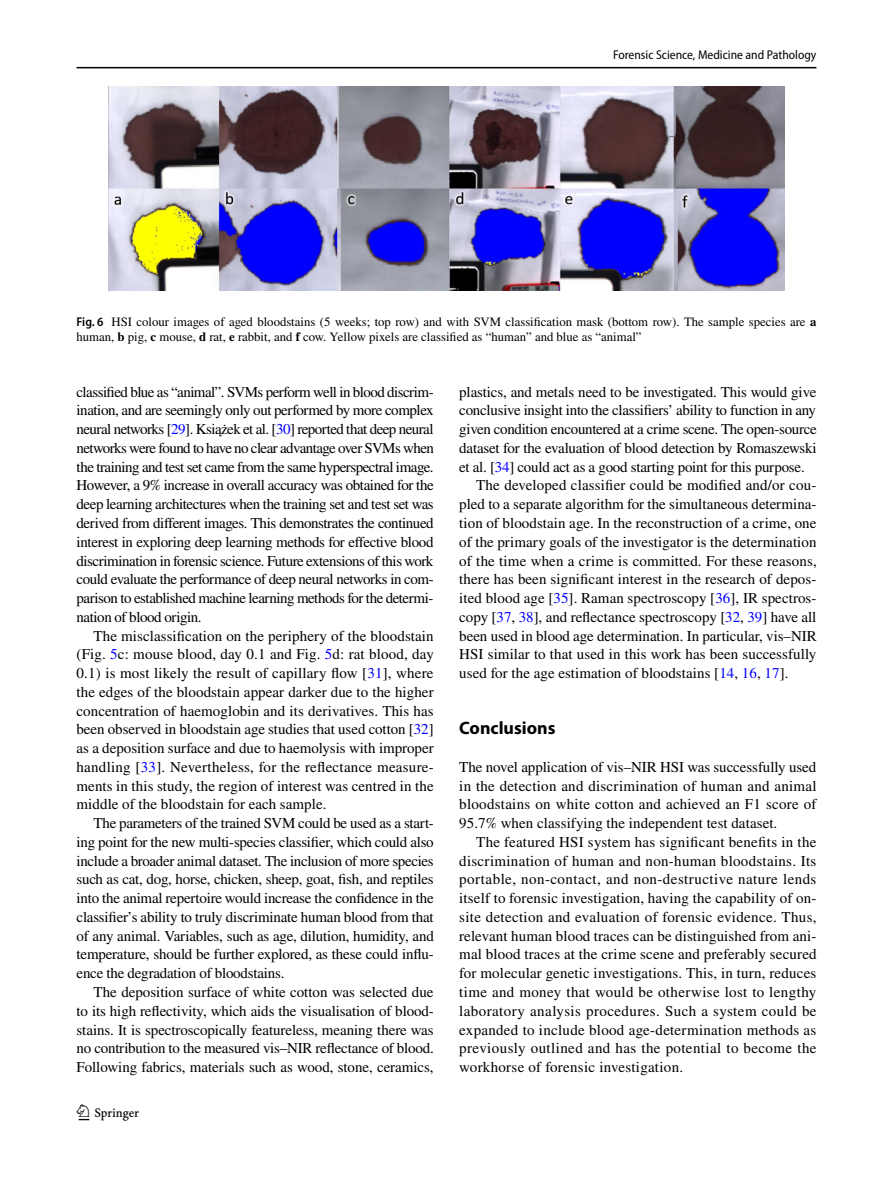
<style>
.page{position:relative;width:893px;height:1187px;background:#fff}
.page>*{position:absolute;margin:0;border:0;box-sizing:border-box;transform-origin:0 0}
.t1{font:22.5px "Springnew Regular 2";color:#000}
.t2{font:700 18px "Myriad Pro";color:#000}
.t3{font:15px/18.8px "STIX";color:#000;text-align:justify}
.t4{font:15px "STIX";letter-spacing:-.02em;color:#000}
.t5{font:12.75px/15px "STIX";color:#000}
.t6{font:semi-condensed 12.75px "Myriad Pro";color:#000}
.s1{font-family:"Myriad Pro";font-weight:600;font-stretch:semi-condensed}
.s2{font-weight:700}
.s3{color:#00f}
</style>
<div class="page">
<hr style="left:77px;top:67px;width:739px;height:1px;background:#000">
<img style="left:109px;top:87px;width:675px;height:204px">
<p class="t6" style="left:613px;top:48px;width:205px">Forensic Science, Medicine and Pathology</p>
<p class="t5" style="left:77px;top:315px;width:741px"><span class="s1">Fig. 6</span> HSI colour images of aged bloodstains (5 weeks; top row) and with SVM classification mask (bottom row). The sample species are <span class="s2">a </span>human, <span class="s2">b</span> pig, <span class="s2">c</span> mouse, <span class="s2">d</span> rat, <span class="s2">e</span> rabbit, and <span class="s2">f</span> cow. Yellow pixels are classified as “human” and blue as “animal”</p>
<p class="t3" style="left:77px;top:383px;width:359px">classified blue as “animal”. SVMs perform well in blood discrim&shy;ination, and are seemingly only out performed by more complex neural networks [<span class="s3">29</span>]. Książek et al. [<span class="s3">30</span>] reported that deep neural networks were found to have no clear advantage over SVMs when the training and test set came from the same hyperspectral image.<br>However, a 9% increase in overall accuracy was obtained for the deep learning architectures when the training set and test set was derived from different images. This demonstrates the continued interest in exploring deep learning methods for effective blood discrimination in forensic science. Future extensions of this work could evaluate the performance of deep neural networks in com&shy;parison to established machine learning methods for the determi&shy;nation of blood origin.</p>
<p class="t3" style="left:77px;top:627px;width:359px;text-indent:17px">The misclassification on the periphery of the bloodstain (Fig. <span class="s3">5</span>c: mouse blood, day 0.1 and Fig. <span class="s3">5</span>d: rat blood, day 0.1) is most likely the result of capillary flow [<span class="s3">31</span>], where the edges of the bloodstain appear darker due to the higher concentration of haemoglobin and its derivatives. This has been observed in bloodstain age studies that used cotton [<span class="s3">32</span>] as a deposition surface and due to haemolysis with improper handling [<span class="s3">33</span>]. Nevertheless, for the reflectance measure&shy;ments in this study, the region of interest was centred in the middle of the bloodstain for each sample.</p>
<p class="t3" style="left:77px;top:814px;width:359px;text-indent:17px">The parameters of the trained SVM could be used as a start&shy;ing point for the new multi-species classifier, which could also include a broader animal dataset. The inclusion of more species such as cat, dog, horse, chicken, sheep, goat, fish, and reptiles into the animal repertoire would increase the confidence in the classifier’s ability to truly discriminate human blood from that of any animal. Variables, such as age, dilution, humidity, and temperature, should be further explored, as these could influ&shy;ence the degradation of bloodstains.</p>
<p class="t3" style="left:77px;top:983px;width:359px;text-indent:17px">The deposition surface of white cotton was selected due to its high reflectivity, which aids the visualisation of blood&shy;stains. It is spectroscopically featureless, meaning there was no contribution to the measured vis–NIR reflectance of blood.<br>Following fabrics, materials such as wood, stone, ceramics,</p>
<h1 class="t1" style="left:79px;top:1104px;width:62px">1 3</h1>
<p class="t3" style="left:459px;top:383px;width:359px">plastics, and metals need to be investigated. This would give</p>
<p class="t3" style="left:459px;top:402px;width:358px">conclusive insight into the classifiers’ ability to function in any</p>
<p class="t4" style="left:459px;top:419px;width:359px">given condition encountered at a crime scene. The open-source</p>
<p class="t3" style="left:459px;top:439px;width:359px">dataset for the evaluation of blood detection by Romaszewski</p>
<p class="t3" style="left:459px;top:458px;width:347px">et al. [<span class="s3">34</span>] could act as a good starting point for this purpose.</p>
<p class="t3" style="left:476px;top:477px;width:342px">The developed classifier could be modified and/or cou-</p>
<p class="t3" style="left:459px;top:496px;width:359px">pled to a separate algorithm for the simultaneous determina-</p>
<p class="t3" style="left:459px;top:514px;width:359px">tion of bloodstain age. In the reconstruction of a crime, one</p>
<p class="t3" style="left:459px;top:533px;width:359px">of the primary goals of the investigator is the determination</p>
<p class="t3" style="left:459px;top:552px;width:359px">of the time when a crime is committed. For these reasons,</p>
<p class="t3" style="left:459px;top:571px;width:359px">there has been significant interest in the research of depos-</p>
<p class="t3" style="left:459px;top:589px;width:359px">ited blood age [<span class="s3">35</span>]. Raman spectroscopy [<span class="s3">36</span>], IR spectros-</p>
<p class="t3" style="left:459px;top:608px;width:359px">copy [<span class="s3">37</span>, <span class="s3">38</span>], and reflectance spectroscopy [<span class="s3">32</span>, <span class="s3">39</span>] have all</p>
<p class="t3" style="left:459px;top:627px;width:359px">been used in blood age determination. In particular, vis–NIR</p>
<p class="t3" style="left:459px;top:646px;width:359px">HSI similar to that used in this work has been successfully</p>
<p class="t3" style="left:459px;top:664px;width:331px">used for the age estimation of bloodstains [<span class="s3">14</span>, <span class="s3">16</span>, <span class="s3">17</span>].</p>
<p class="t2" style="left:459px;top:716px;width:98px">Conclusions</p>
<p class="t3" style="left:459px;top:758px;width:359px">The novel application of vis–NIR HSI was successfully used in the detection and discrimination of human and animal bloodstains on white cotton and achieved an F1 score of 95.7% when classifying the independent test dataset.</p>
<p class="t3" style="left:459px;top:833px;width:359px;text-indent:17px">The featured HSI system has significant benefits in the discrimination of human and non-human bloodstains. Its portable, non-contact, and non-destructive nature lends itself to forensic investigation, having the capability of on&shy;site detection and evaluation of forensic evidence. Thus, relevant human blood traces can be distinguished from ani&shy;mal blood traces at the crime scene and preferably secured for molecular genetic investigations. This, in turn, reduces time and money that would be otherwise lost to lengthy laboratory analysis procedures. Such a system could be expanded to include blood age-determination methods as previously outlined and has the potential to become the workhorse of forensic investigation.</p>
</div>
